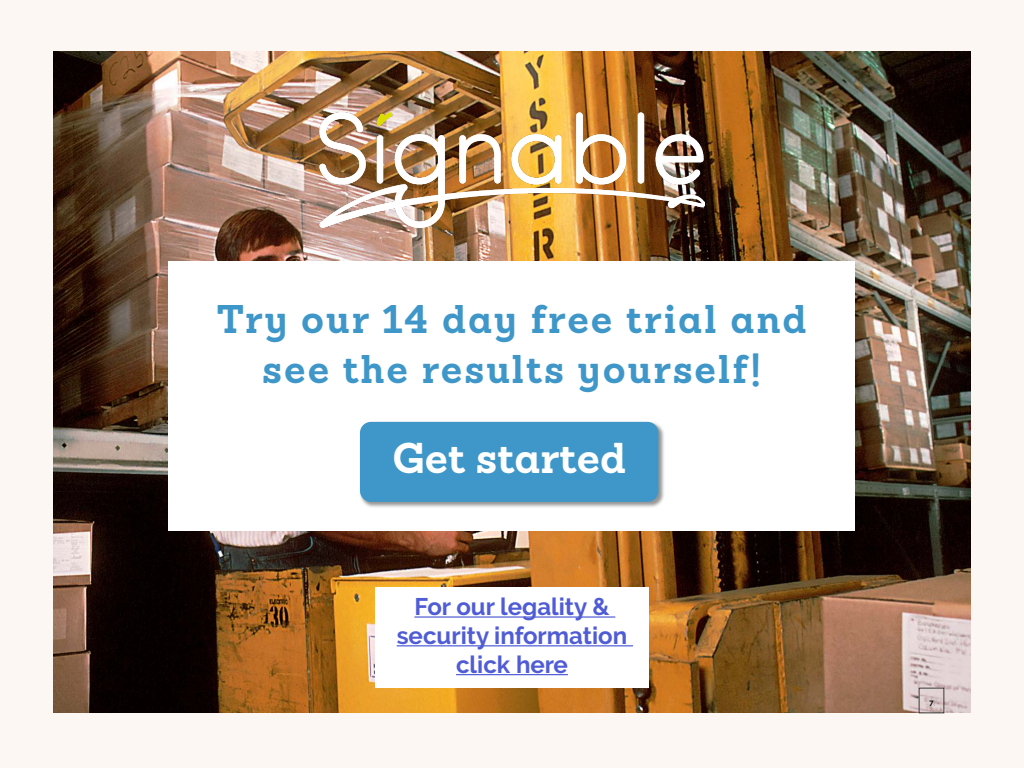
<style>
.page{position:relative;width:1024px;height:768px;background:#fdf7f4}
.page>*{position:absolute;margin:0;border:0;box-sizing:border-box;transform-origin:0 0}
.t1{font:700 42px "Sanchez";color:#fff}
.t2{font:700 39px/50px "Sanchez";letter-spacing:.05em;color:#3e97c8;text-align:center}
.t3{font:700 24px/28.8px "Raleway";color:#4f5cd5;text-align:center}
.t4{font:700 7.5px "Raleway";color:#000}
</style>
<div class="page">
<img style="left:53px;top:51px;width:917px;height:662px">
<div style="left:169px;top:261px;width:687px;height:270px;background:#fff"></div>
<img style="left:320px;top:112px;width:384px;height:116px">
<div style="left:375px;top:587px;width:274px;height:101px;background:#fff"></div>
<div style="left:919px;top:688px;width:25px;height:25px;border:1px solid #3b3b3b"></div>
<img style="left:360px;top:421px;width:304px;height:86px">
<div style="left:360px;top:422px;width:298px;height:80px;background:#3e97c8;border-radius:11px"></div>
<hr style="left:414px;top:616px;width:201px;height:2px;background:#4f5cd5">
<hr style="left:397px;top:645px;width:236px;height:1px;background:#4f5cd5">
<hr style="left:456px;top:674px;width:112px;height:1px;background:#4f5cd5">
<p class="t2" style="left:217px;top:298px;width:591px">Try our 14 day free trial and see the results yourself!</p>
<p class="t1" style="left:392px;top:441px;width:235px">Get started</p>
<p class="t3" style="left:397px;top:595px;width:232px">For our legality &amp; security information click here</p>
<p class="t4" style="left:929px;top:700px;width:6px">7</p>
</div>
